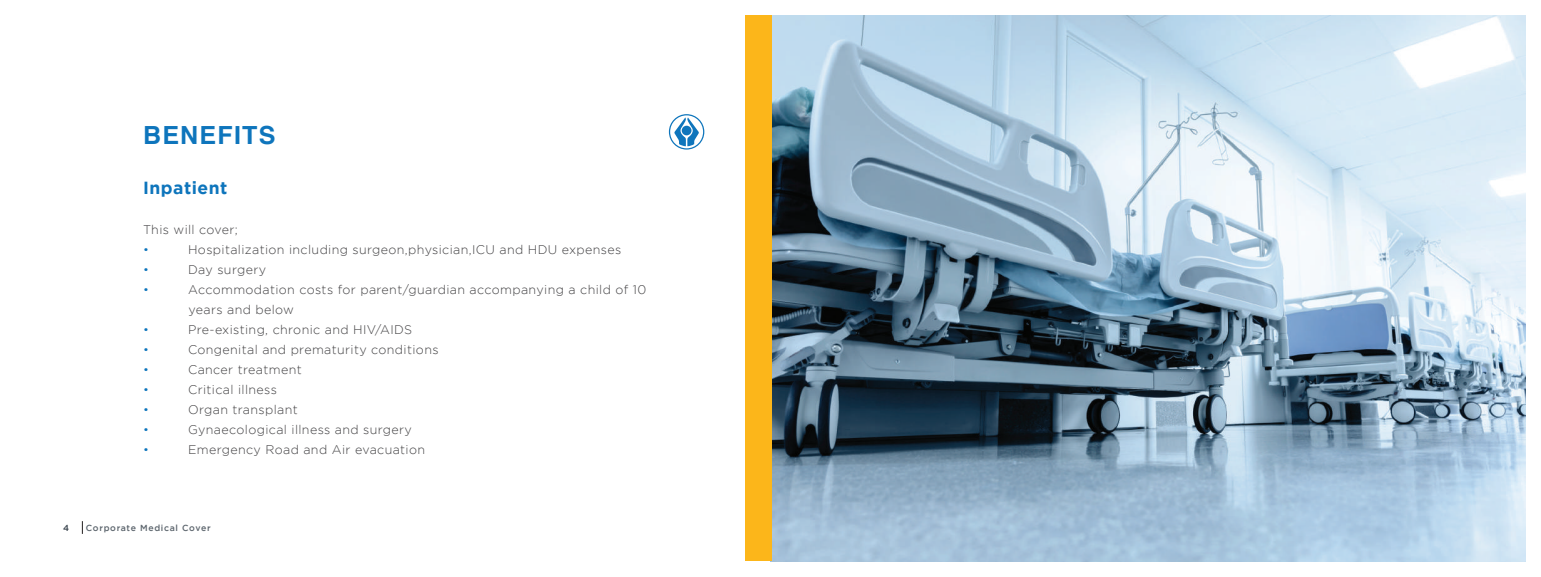
<style>
.page{position:relative;width:1541px;height:577px;background:#fff}
.page>*{position:absolute;margin:0;border:0;box-sizing:border-box;transform-origin:0 0}
.t1{font:700 25px "Helvetica";letter-spacing:.05em;color:#0e75bc}
.t2{font:700 17.5px "Gotham";letter-spacing:.03em;color:#0e75bc}
.t3{font:300 12.5px/20px "Gotham";letter-spacing:.03em;color:#414042}
.t4{font:300 12.5px "Gotham";color:#0e75bc}
.t5{font:500 8.75px "Gotham";letter-spacing:.08em;color:#5c656d}
.t6{font:500 8.75px "Gotham";color:#333e48}
</style>
<div class="page">
<svg style="left:82px;top:521px;width:1px;height:13px"></svg>
<img style="left:772px;top:16px;width:753px;height:545px">
<div style="left:746px;top:16px;width:26px;height:545px;background:#fcb61a"></div>
<svg style="left:674px;top:117px;width:25px;height:29px"></svg>
<div style="left:669px;top:114px;width:35px;height:36px;border:1px solid #0e75bc;border-radius:50%"></div>
<h1 class="t1" style="left:143px;top:115px;width:134px">BENEFITS</h1>
<h2 class="t2" style="left:143px;top:177px;width:86px">Inpatient</h2>
<p class="t3" style="left:143px;top:219px;width:96px">This will cover;</p>
<p class="t4" style="left:143px;top:242px;width:7px">•</p>
<p class="t3" style="left:188px;top:239px;width:435px">Hospitalization including surgeon,physician,ICU and HDU expenses</p>
<p class="t4" style="left:143px;top:262px;width:7px">•</p>
<p class="t3" style="left:188px;top:259px;width:79px">Day surgery</p>
<p class="t4" style="left:143px;top:282px;width:7px">•</p>
<p class="t3" style="left:188px;top:279px;width:460px">Accommodation costs for parent/guardian accompanying a child of 10 years and below</p>
<p class="t4" style="left:143px;top:322px;width:7px">•</p>
<p class="t3" style="left:188px;top:319px;width:226px">Pre-existing, chronic and HIV/AIDS</p>
<p class="t4" style="left:143px;top:342px;width:7px">•</p>
<p class="t3" style="left:188px;top:339px;width:252px">Congenital and prematurity conditions</p>
<p class="t4" style="left:143px;top:362px;width:7px">•</p>
<p class="t3" style="left:188px;top:359px;width:115px">Cancer treatment</p>
<p class="t4" style="left:143px;top:382px;width:7px">•</p>
<p class="t3" style="left:188px;top:379px;width:90px">Critical illness</p>
<p class="t4" style="left:143px;top:402px;width:7px">•</p>
<p class="t3" style="left:188px;top:399px;width:111px">Organ transplant</p>
<p class="t4" style="left:143px;top:422px;width:7px">•</p>
<p class="t3" style="left:188px;top:419px;width:225px">Gynaecological illness and surgery</p>
<p class="t4" style="left:143px;top:442px;width:7px">•</p>
<p class="t3" style="left:188px;top:439px;width:239px">Emergency Road and Air evacuation</p>
<p class="t6" style="left:63px;top:523px;width:7px">4</p>
<p class="t5" style="left:86px;top:523px;width:126px">Corporate Medical Cover</p>
</div>
